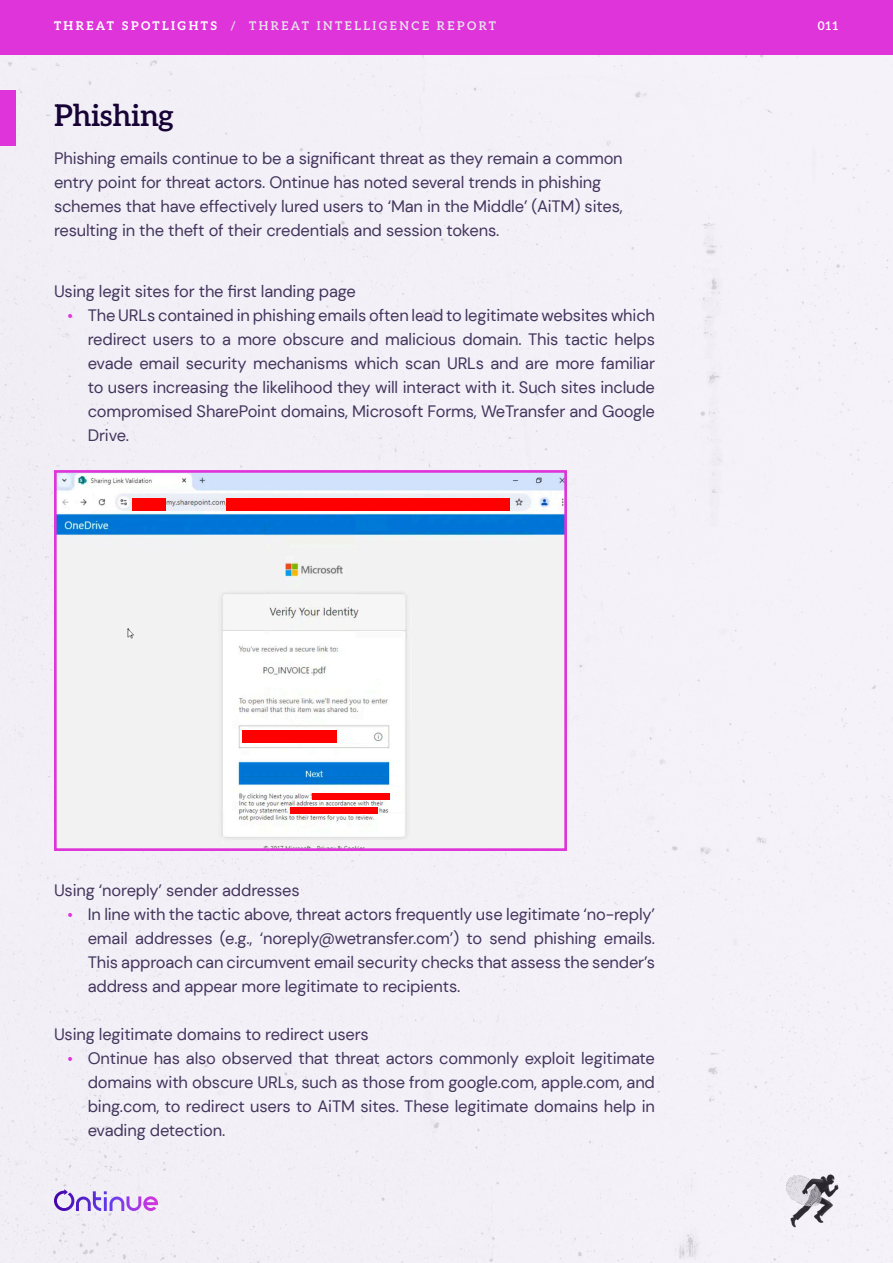
<style>
.page{position:relative;width:893px;height:1263px;background:#fff}
.page>*{position:absolute;margin:0;border:0;box-sizing:border-box;transform-origin:0 0}
.t1{font:600 30px "Aleo";letter-spacing:-.01em;color:#170336}
.Body_Copy{font:16.5px/24px "DM Sans";letter-spacing:-.01em;color:#43355c;text-align:justify}
.t2{font:600 12px "Aleo";letter-spacing:.2em;color:#e8e6eb}
.t3{font:600 12px "Aleo";color:#fff}
.s1{font-weight:700;color:#fff}
.s2{font-weight:500;font-size:15px;color:#df34da}
</style>
<div class="page">
<div style="left:0;top:54px;width:893px;height:1209px;background:#f3f0f8"></div>
<div style="left:0;top:0;width:893px;height:54px;background:#df34da"></div>
<img style="left:784px;top:1171px;width:55px;height:57px">
<svg style="left:54px;top:1189px;width:104px;height:22px"></svg>
<img style="left:58px;top:474px;width:505px;height:373px">
<div style="left:54px;top:470px;width:513px;height:381px;border:3px solid #df34da"></div>
<div style="left:0;top:90px;width:16px;height:56px;background:#df34da"></div>
<div style="left:242px;top:731px;width:95px;height:12px;background:#f00"></div>
<div style="left:133px;top:498px;width:33px;height:12px;background:#f00"></div>
<div style="left:290px;top:807px;width:87px;height:6px;background:#f00"></div>
<div style="left:312px;top:794px;width:77px;height:6px;background:#f00"></div>
<div style="left:226px;top:498px;width:283px;height:12px;background:#f00"></div>
<div style="left:184px;top:90px;width:39px;height:40px;background:#f2eff7"></div>
<p class="t2" style="left:54px;top:16px;width:444px"><span class="s1">THREAT SPOTLIGHTS</span> / THREAT INTELLIGENCE REPORT</p>
<p class="t3" style="left:818px;top:16px;width:23px">011</p>
<h2 class="t1" style="left:54px;top:92px;width:121px">Phishing</h2>
<h2 class="Body_Copy" style="left:54px;top:146px;width:570px;text-align:left">Phishing emails continue to be a significant threat as they remain a common entry point for threat actors. Ontinue has noted several trends in phishing schemes that have effectively lured users to ‘Man in the Middle’ (AiTM) sites, resulting in the theft of their credentials and session tokens.</h2>
<p class="Body_Copy" style="left:54px;top:279px;width:303px">Using legit sites for the first landing page</p>
<p class="Body_Copy" style="left:88px;top:303px;width:569px;text-indent:-20px"><span class="s2">•</span> The URLs contained in phishing emails often lead to legitimate websites which redirect users to a more obscure and malicious domain. This tactic helps evade email security mechanisms which scan URLs and are more familiar to users increasing the likelihood they will interact with it. Such sites include compromised SharePoint domains, Microsoft Forms, WeTransfer and Google Drive.</p>
<p class="Body_Copy" style="left:54px;top:878px;width:247px">Using ‘noreply’ sender addresses</p>
<p class="Body_Copy" style="left:88px;top:902px;width:569px;text-indent:-20px"><span class="s2">•</span> In line with the tactic above, threat actors frequently use legitimate ‘no-reply’ email addresses (e.g., ‘noreply@wetransfer.com’) to send phishing emails.<br>This approach can circumvent email security checks that assess the sender’s address and appear more legitimate to recipients.</p>
<p class="Body_Copy" style="left:54px;top:1022px;width:316px">Using legitimate domains to redirect users</p>
<p class="Body_Copy" style="left:88px;top:1046px;width:569px;text-indent:-20px"><span class="s2">•</span> Ontinue has also observed that threat actors commonly exploit legitimate domains with obscure URLs, such as those from google.com, apple.com, and bing.com, to redirect users to AiTM sites. These legitimate domains help in evading detection.</p>
</div>
